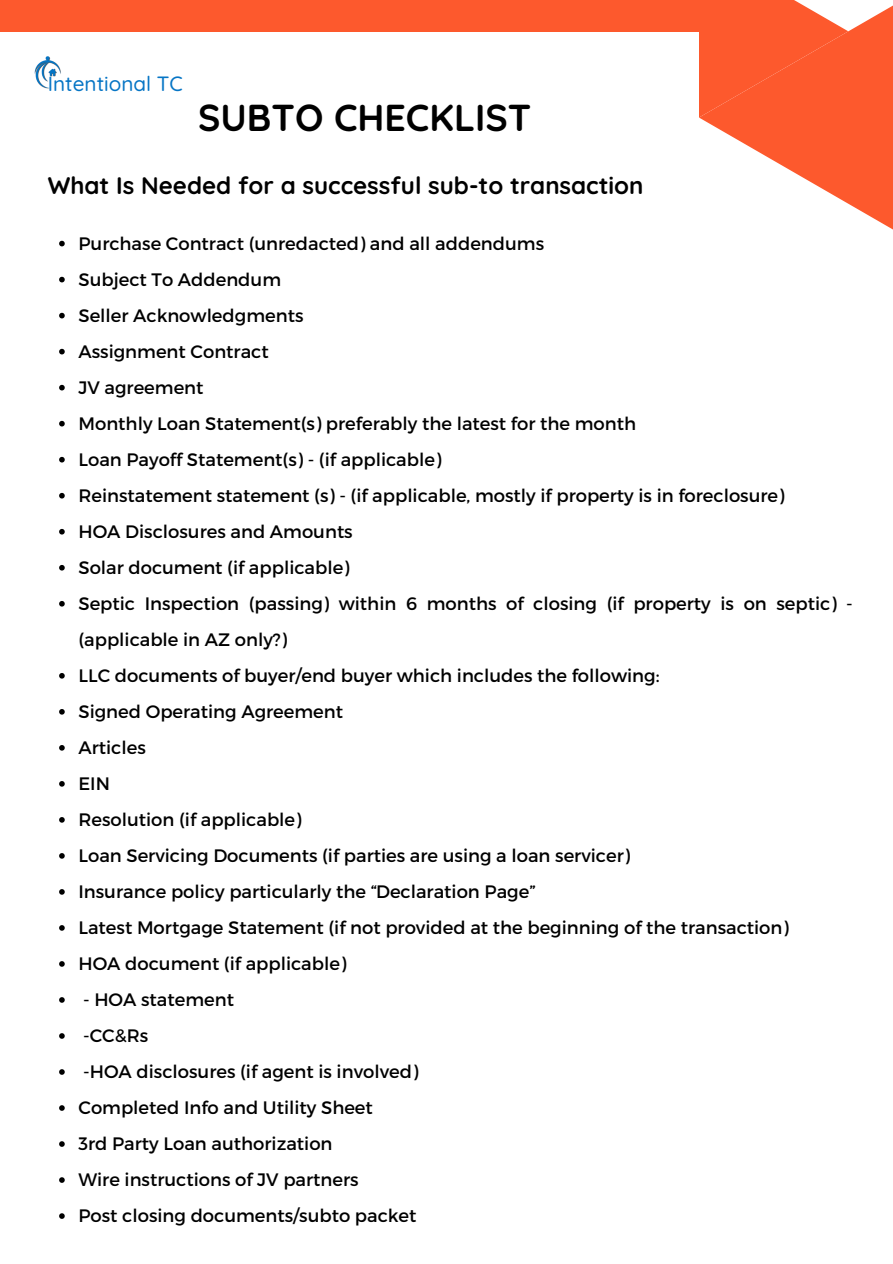
<style>
.page{position:relative;width:893px;height:1264px;background:#fff}
.page>*{position:absolute;margin:0;border:0;box-sizing:border-box;transform-origin:0 0}
.t1{font:700 37.5px "Quicksand";color:#000}
.t2{font:700 24px "Quicksand";color:#000}
.t3{font:500 20.7px "Quicksand";color:#0675c5}
.t4{font:18px/36px "Montserrat";color:#000}
</style>
<div class="page">
<svg style="left:699px;top:6px;width:193px;height:223px;fill:#fd592d"></svg>
<div style="left:699px;top:0;width:149px;height:117px;background:#fd592d"></div>
<div style="left:0;top:0;width:737px;height:31px;background:#fd592d"></div>
<svg style="left:59px;top:241px;width:6px;height:5px"></svg>
<svg style="left:59px;top:277px;width:6px;height:5px"></svg>
<svg style="left:59px;top:313px;width:6px;height:5px"></svg>
<svg style="left:59px;top:349px;width:6px;height:5px"></svg>
<svg style="left:59px;top:385px;width:6px;height:5px"></svg>
<svg style="left:59px;top:421px;width:6px;height:5px"></svg>
<svg style="left:59px;top:457px;width:6px;height:5px"></svg>
<svg style="left:59px;top:493px;width:6px;height:5px"></svg>
<svg style="left:59px;top:529px;width:6px;height:5px"></svg>
<svg style="left:59px;top:565px;width:6px;height:5px"></svg>
<svg style="left:59px;top:601px;width:6px;height:5px"></svg>
<svg style="left:59px;top:673px;width:6px;height:5px"></svg>
<svg style="left:59px;top:709px;width:6px;height:5px"></svg>
<svg style="left:59px;top:745px;width:6px;height:5px"></svg>
<svg style="left:59px;top:781px;width:6px;height:5px"></svg>
<svg style="left:59px;top:817px;width:6px;height:5px"></svg>
<svg style="left:59px;top:853px;width:6px;height:5px"></svg>
<svg style="left:59px;top:889px;width:6px;height:5px"></svg>
<svg style="left:59px;top:925px;width:6px;height:5px"></svg>
<svg style="left:59px;top:961px;width:6px;height:5px"></svg>
<svg style="left:59px;top:997px;width:6px;height:5px"></svg>
<svg style="left:59px;top:1033px;width:6px;height:5px"></svg>
<svg style="left:59px;top:1069px;width:6px;height:5px"></svg>
<svg style="left:59px;top:1105px;width:6px;height:5px"></svg>
<svg style="left:59px;top:1141px;width:6px;height:5px"></svg>
<svg style="left:59px;top:1177px;width:6px;height:5px"></svg>
<svg style="left:59px;top:1213px;width:6px;height:5px"></svg>
<img style="left:34px;top:56px;width:27px;height:33px">
<p class="t3" style="left:48px;top:71px;width:136px">Intentional TC</p>
<p class="t1" style="left:198px;top:94px;width:335px">SUBTO CHECKLIST</p>
<p class="t2" style="left:48px;top:170px;width:597px">What Is Needed for a successful sub-to transaction</p>
<p class="t4" style="left:78px;top:224px;width:467px">Purchase Contract (unredacted) and all addendums</p>
<p class="t4" style="left:78px;top:260px;width:204px">Subject To Addendum</p>
<p class="t4" style="left:78px;top:296px;width:226px">Seller Acknowledgments</p>
<p class="t4" style="left:78px;top:332px;width:192px">Assignment Contract</p>
<p class="t4" style="left:78px;top:368px;width:126px">JV agreement</p>
<p class="t4" style="left:78px;top:404px;width:559px">Monthly Loan Statement(s) preferably the latest for the month</p>
<p class="t4" style="left:78px;top:440px;width:364px">Loan Payoff Statement(s) - (if applicable)</p>
<p class="t4" style="left:78px;top:476px;width:707px">Reinstatement statement (s) - (if applicable, mostly if property is in foreclosure)</p>
<p class="t4" style="left:78px;top:512px;width:276px">HOA Disclosures and Amounts</p>
<p class="t4" style="left:78px;top:548px;width:272px">Solar document (if applicable)</p>
<p class="t4" style="left:78px;top:584px;width:775px">Septic Inspection (passing) within 6 months of closing (if property is on septic) - (applicable in AZ only?)</p>
<p class="t4" style="left:78px;top:656px;width:582px">LLC documents of buyer/end buyer which includes the following:</p>
<p class="t4" style="left:78px;top:692px;width:266px">Signed Operating Agreement</p>
<p class="t4" style="left:78px;top:728px;width:69px">Articles</p>
<p class="t4" style="left:78px;top:764px;width:33px">EIN</p>
<p class="t4" style="left:78px;top:800px;width:224px">Resolution (if applicable)</p>
<p class="t4" style="left:78px;top:836px;width:553px">Loan Servicing Documents (if parties are using a loan servicer)</p>
<p class="t4" style="left:78px;top:872px;width:458px">Insurance policy particularly the “Declaration Page”</p>
<p class="t4" style="left:78px;top:908px;width:711px">Latest Mortgage Statement (if not provided at the beginning of the transaction)</p>
<p class="t4" style="left:78px;top:944px;width:269px">HOA document (if applicable)</p>
<p class="t4" style="left:83px;top:980px;width:152px">- HOA statement</p>
<p class="t4" style="left:83px;top:1016px;width:67px">-CC&amp;Rs</p>
<p class="t4" style="left:83px;top:1052px;width:336px">-HOA disclosures (if agent is involved)</p>
<p class="t4" style="left:78px;top:1088px;width:296px">Completed Info and Utility Sheet</p>
<p class="t4" style="left:78px;top:1124px;width:255px">3rd Party Loan authorization</p>
<p class="t4" style="left:78px;top:1160px;width:282px">Wire instructions of JV partners</p>
<p class="t4" style="left:78px;top:1196px;width:339px">Post closing documents/subto packet</p>
</div>
